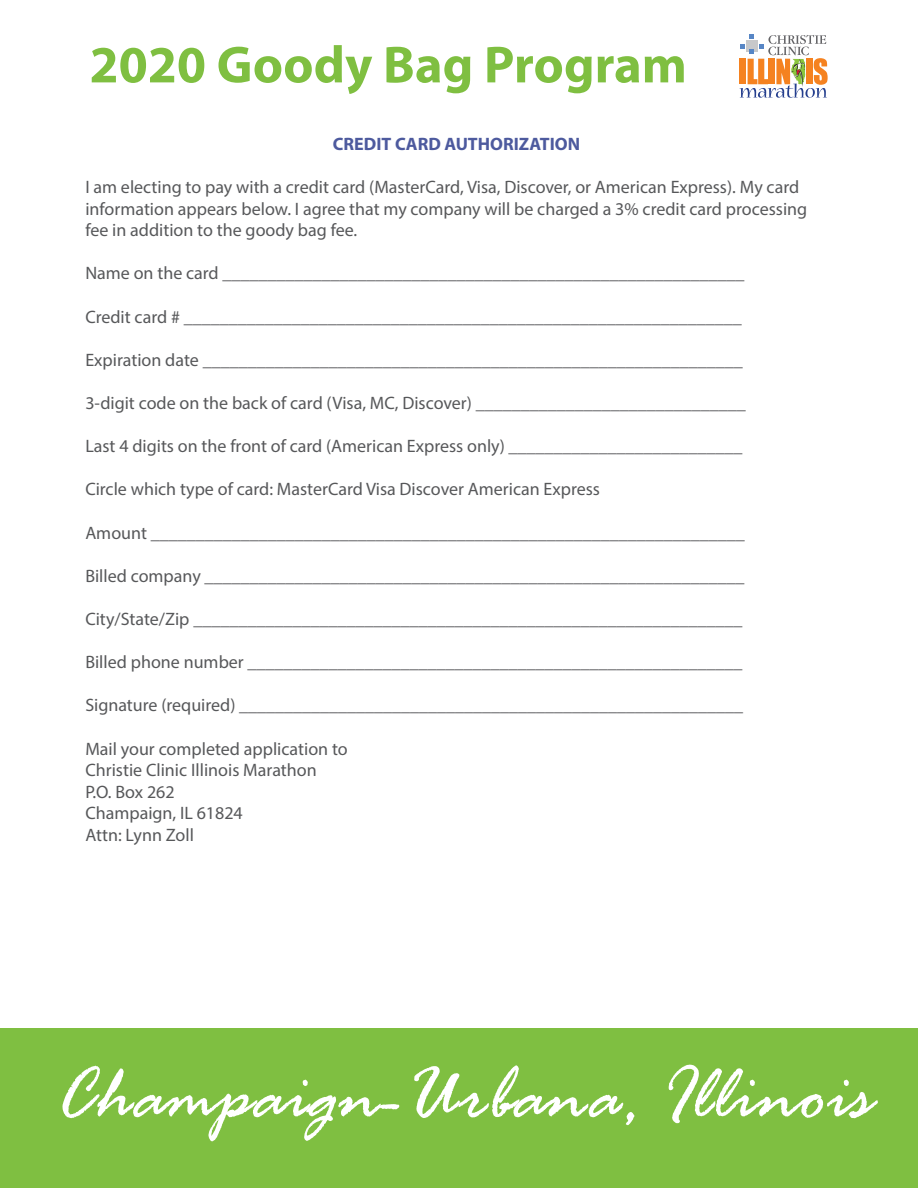
<style>
.page{position:relative;width:918px;height:1188px;background:#fff}
.page>*{position:absolute;margin:0;border:0;box-sizing:border-box;transform-origin:0 0}
.t1{font:79.5px "Rage D";color:#fff}
.t2{font:700 52.5px "Myriad Pro";color:#7fbf41}
.t3{font:18px/21.6px "Myriad Pro";color:#57585a}
.t4{font:700 18px "Myriad Pro";color:#4d5a9e}
</style>
<div class="page">
<div style="left:0;top:1028px;width:918px;height:160px;background:#7fbf41"></div>
<svg style="left:740px;top:34px;width:88px;height:64px"></svg>
<p class="t2" style="left:90px;top:30px;width:599px">2020 Goody Bag Program</p>
<p class="t4" style="left:333px;top:132px;width:249px">CREDIT CARD AUTHORIZATION</p>
<p class="t3" style="left:85px;top:176px;width:723px">I am electing to pay with a credit card (MasterCard, Visa, Discover, or American Express). My card information appears below. I agree that my company will be charged a 3% credit card processing fee in addition to the goody bag fee.</p>
<p class="t3" style="left:85px;top:262px;width:661px">Name on the card __________________________________________________________</p>
<p class="t3" style="left:85px;top:305px;width:658px">Credit card # ______________________________________________________________</p>
<p class="t3" style="left:85px;top:349px;width:659px">Expiration date ____________________________________________________________</p>
<p class="t3" style="left:85px;top:392px;width:662px">3-digit code on the back of card (Visa, MC, Discover) ______________________________</p>
<p class="t3" style="left:85px;top:435px;width:659px">Last 4 digits on the front of card (American Express only) __________________________</p>
<p class="t3" style="left:85px;top:478px;width:516px">Circle which type of card: MasterCard Visa Discover American Express</p>
<p class="t3" style="left:85px;top:521px;width:661px">Amount __________________________________________________________________</p>
<p class="t3" style="left:85px;top:565px;width:661px">Billed company ____________________________________________________________</p>
<p class="t3" style="left:85px;top:608px;width:659px">City/State/Zip _____________________________________________________________</p>
<p class="t3" style="left:85px;top:651px;width:659px">Billed phone number _______________________________________________________</p>
<p class="t3" style="left:85px;top:694px;width:659px">Signature (required) ________________________________________________________</p>
<p class="t3" style="left:85px;top:737px;width:264px">Mail your completed application to</p>
<p class="t3" style="left:85px;top:759px;width:233px">Christie Clinic Illinois Marathon</p>
<p class="t3" style="left:85px;top:781px;width:91px">P.O. Box 262</p>
<p class="t3" style="left:85px;top:802px;width:159px">Champaign, IL 61824</p>
<p class="t3" style="left:85px;top:824px;width:110px">Attn: Lynn Zoll</p>
<p class="t1" style="left:54px;top:1053px;width:820px">Champaign-Urbana, Illinois</p>
</div>
